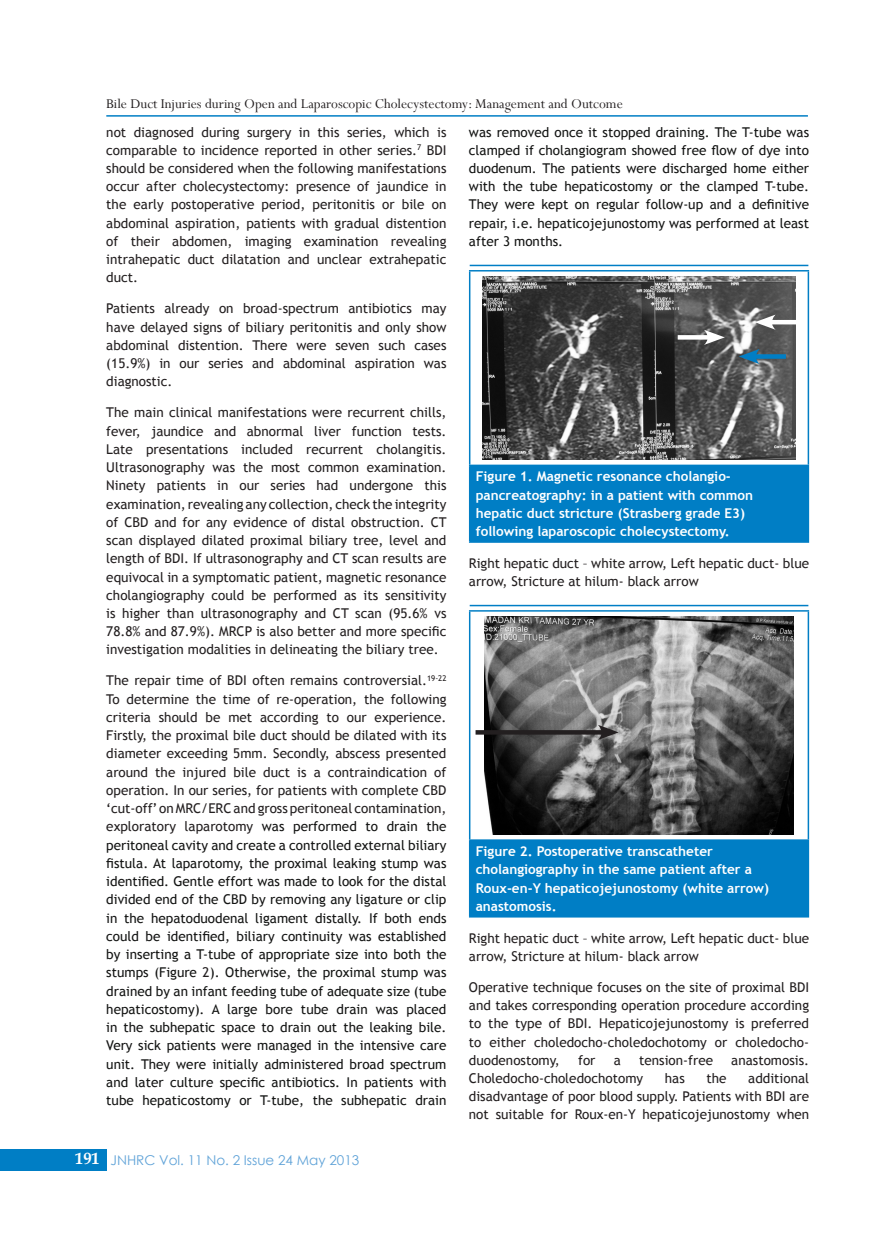
<style>
.page{position:relative;width:893px;height:1234px;background:#fff}
.page>*{position:absolute;margin:0;border:0;box-sizing:border-box;transform-origin:0 0}
.t1{font:700 16.5px "Book Antiqua";color:#fff}
.t2{font:15px "Perpetua";color:#231f20}
.maintext{font:13.5px/18.3px "Trebuchet MS";color:#231f20;text-align:justify}
.maintext-2{font:13.5px/18.1px "Trebuchet MS";color:#131413;text-align:justify}
.maintext-3{font:700 13.5px/18.1px "Trebuchet MS";color:#fff}
.t3{font:13.5px "Century Gothic";color:#60a3d8}
.s1{color:#231f20}
</style>
<div class="page">
<hr style="left:106px;top:115px;width:702px;height:2px;background:#007ec5">
<div style="left:0;top:1148px;width:106px;height:21px;background:#007ec5"></div>
<div style="left:470px;top:465px;width:338px;height:77px;background:#007ec5"></div>
<hr style="left:470px;top:265px;width:338px;height:1px;background:#007ec5">
<hr style="left:469px;top:270px;width:340px;height:1px;background:#007ec5">
<hr style="left:469px;top:271px;width:1px;height:193px;background:#007ec5">
<hr style="left:808px;top:271px;width:1px;height:193px;background:#007ec5">
<hr style="left:469px;top:464px;width:340px;height:2px;background:#007ec5">
<hr style="left:469px;top:466px;width:1px;height:75px;background:#007ec5">
<hr style="left:808px;top:466px;width:1px;height:75px;background:#007ec5">
<hr style="left:469px;top:541px;width:340px;height:1px;background:#007ec5">
<img style="left:482px;top:277px;width:314px;height:182px">
<div style="left:470px;top:839px;width:338px;height:77px;background:#007ec5"></div>
<hr style="left:470px;top:604px;width:338px;height:2px;background:#007ec5">
<hr style="left:469px;top:610px;width:340px;height:1px;background:#007ec5">
<hr style="left:469px;top:611px;width:1px;height:228px;background:#007ec5">
<hr style="left:808px;top:611px;width:1px;height:228px;background:#007ec5">
<hr style="left:469px;top:839px;width:340px;height:1px;background:#007ec5">
<hr style="left:469px;top:840px;width:1px;height:75px;background:#007ec5">
<hr style="left:808px;top:840px;width:1px;height:75px;background:#007ec5">
<hr style="left:469px;top:915px;width:340px;height:2px;background:#007ec5">
<img style="left:485px;top:616px;width:308px;height:218px">
<hr style="left:476px;top:730px;width:130px;height:4px;background:#231f20">
<svg style="left:598px;top:724px;width:21px;height:15px"></svg>
<svg style="left:678px;top:335px;width:26px;height:4px"></svg>
<svg style="left:704px;top:330px;width:21px;height:15px"></svg>
<hr style="left:767px;top:320px;width:35px;height:4px;background:#fff">
<svg style="left:755px;top:314px;width:21px;height:16px"></svg>
<svg style="left:760px;top:354px;width:26px;height:4px"></svg>
<svg style="left:739px;top:349px;width:21px;height:15px"></svg>
<p class="t2" style="left:106px;top:95px;width:518px">Bile Duct Injuries during Open and Laparoscopic Cholecystectomy: Management and Outcome</p>
<p class="maintext" style="left:106px;top:123px;width:342px">not diagnosed during surgery in this series, which is comparable to incidence reported in other series.<sup>7</sup> BDI should be considered when the following manifestations occur after cholecystectomy: presence of jaundice in the early postoperative period, peritonitis or bile on abdominal aspiration, patients with gradual distention of their abdomen, imaging examination revealing intrahepatic duct dilatation and unclear extrahepatic duct.</p>
<p class="maintext" style="left:106px;top:299px;width:342px">Patients already on broad-spectrum antibiotics may have delayed signs of biliary peritonitis and only show abdominal distention. There were seven such cases (15.9%) in our series and abdominal aspiration was diagnostic.</p>
<p class="maintext" style="left:106px;top:403px;width:342px">The main clinical manifestations were recurrent chills, fever, jaundice and abnormal liver function tests.<br>Late presentations included recurrent cholangitis.<br>Ultrasonography was the most common examination.<br>Ninety patients in our series had undergone this examination, revealing any collection, check the integrity of CBD and for any evidence of distal obstruction. CT scan displayed dilated proximal biliary tree, level and length of BDI. If ultrasonography and CT scan results are equivocal in a symptomatic patient, magnetic resonance cholangiography could be performed as its sensitivity is higher than ultrasonography and CT scan (95.6% vs 78.8% and 87.9%). MRCP is also better and more specific investigation modalities in delineating the biliary tree.</p>
<p class="maintext-2" style="left:106px;top:671px;width:342px"><span class="s1">The repair time of BDI often remains controversial.</span><sup>19-22<br></sup><span class="s1">To determine the time of re-operation, the following criteria should be met according to our experience.<br>Firstly, the proximal bile duct should be dilated with its diameter exceeding 5mm. Secondly, abscess presented around the injured bile duct is a contraindication of operation. In our series, for patients with complete CBD ‘cut-off’ on MRC/ERC and gross peritoneal contamination, exploratory laparotomy</span> was performed to drain the peritoneal cavity and create a controlled external biliary fistula. At laparotomy, the proximal leaking stump was identified. Gentle effort was made to look for the distal divided end of the CBD by removing any ligature or clip in the hepatoduodenal ligament distally. If both ends could be identified, biliary continuity was established by inserting a T-tube of appropriate size into both the stumps (Figure <span class="s1">2</span>). Otherwise, the proximal stump was drained by an infant feeding tube of adequate size (tube hepaticostomy). A large bore tube drain was placed in the subhepatic space to drain out the leaking bile.<br>Very sick patients were managed in the intensive care unit. They were initially administered broad spectrum and later culture specific antibiotics. In patients with tube hepaticostomy or T-tube, the subhepatic drain</p>
<p class="t1" style="left:75px;top:1146px;width:26px">191</p>
<p class="t3" style="left:111px;top:1150px;width:250px">JNHRC Vol. 11 No. 2 Issue 24 May 2013</p>
<p class="maintext-2" style="left:469px;top:123px;width:342px">was removed once it stopped draining. The T-tube was clamped if cholangiogram showed free flow of dye into duodenum. The patients were discharged home either with the tube hepaticostomy or the clamped T-tube.<br>They were kept on regular follow-up and a definitive repair, i.e. hepaticojejunostomy was performed at least after 3 months.</p>
<p class="maintext-3" style="left:476px;top:467px;width:279px">Figure 1. Magnetic resonance cholangio&shy;pancreatography: in a patient with common hepatic duct stricture (Strasberg grade E3) following laparoscopic cholecystectomy.</p>
<p class="maintext" style="left:469px;top:554px;width:342px">Right hepatic duct – white arrow, Left hepatic duct- blue arrow, Stricture at hilum- black arrow</p>
<p class="maintext-3" style="left:476px;top:842px;width:295px">Figure 2. Postoperative transcatheter cholangiography in the same patient after a Roux-en-Y hepaticojejunostomy (white arrow) anastomosis.</p>
<p class="maintext" style="left:469px;top:928px;width:342px">Right hepatic duct – white arrow, Left hepatic duct- blue arrow, Stricture at hilum- black arrow</p>
<p class="maintext" style="left:469px;top:977px;width:342px">Operative technique focuses on the site of proximal BDI and takes corresponding operation procedure according to the type of BDI. Hepaticojejunostomy is preferred to either choledocho-choledochotomy or choledocho&shy;duodenostomy,</p>
<p class="maintext" style="left:578px;top:1050px;width:19px">for</p>
<p class="maintext" style="left:614px;top:1050px;width:9px">a</p>
<p class="maintext" style="left:639px;top:1050px;width:75px">tension-free</p>
<p class="maintext" style="left:731px;top:1050px;width:79px">anastomosis.</p>
<p class="maintext" style="left:469px;top:1068px;width:176px">Choledocho-choledochotomy</p>
<p class="maintext" style="left:665px;top:1068px;width:21px">has</p>
<p class="maintext" style="left:706px;top:1068px;width:22px">the</p>
<p class="maintext" style="left:469px;top:1068px;width:342px;text-indent:279px">additional disadvantage of poor blood supply. Patients with BDI are not suitable for Roux-en-Y hepaticojejunostomy when</p>
</div>
